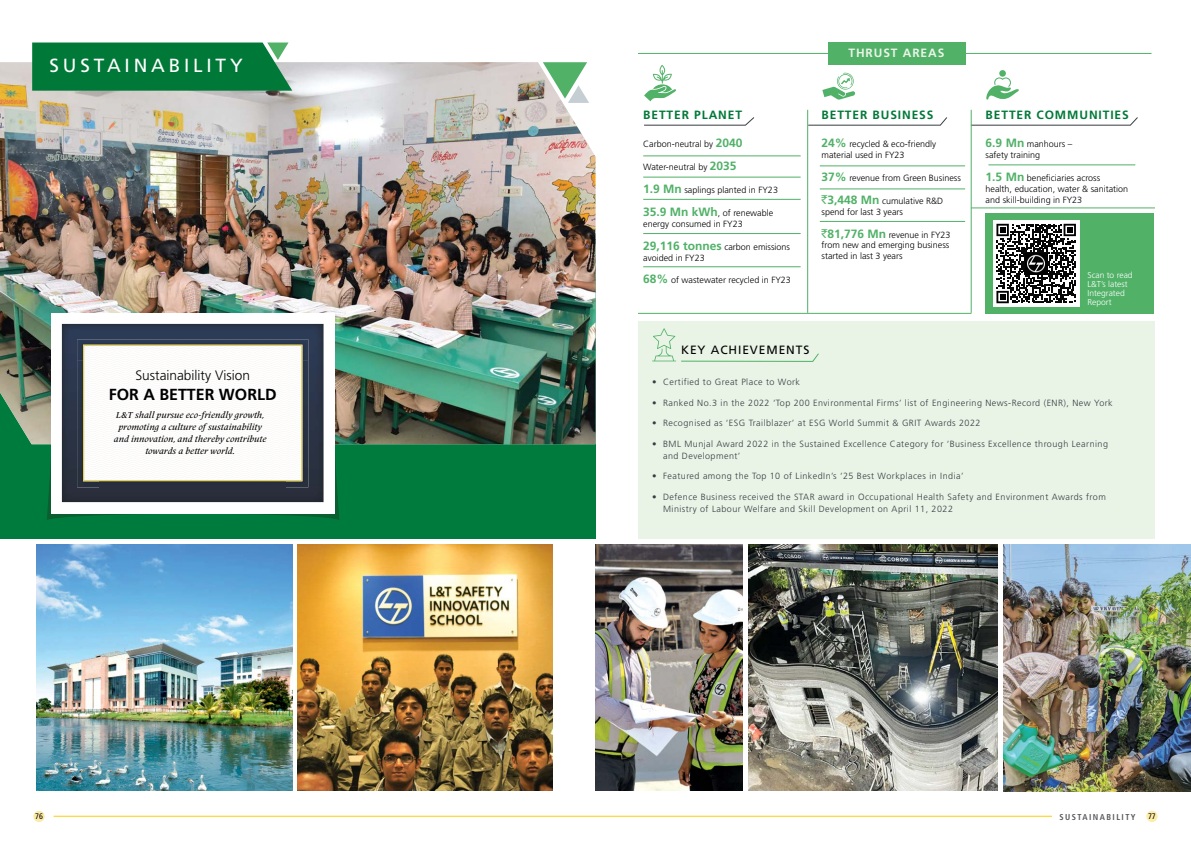
<style>
.page{position:relative;width:1191px;height:842px;background:#fff}
.page>*{position:absolute;margin:0;border:0;box-sizing:border-box;transform-origin:0 0}
.t1{font:19px "Frutiger LT Pro";letter-spacing:.2em;color:#fff}
.t2{font:700 16px "Frutiger LT Pro";color:#000}
.t3{font:300 13.7px "Frutiger LT Pro";color:#000}
.t4{font:700 12px "Frutiger LT Pro";letter-spacing:.075em;color:#007938}
.t5{font:12px "Frutiger LT Pro";letter-spacing:.075em;color:#000}
.t6{font:700 12px "Frutiger LT Pro";letter-spacing:.075em;color:#e9f4e7}
.t7{font:300 9px/12px "Frutiger LT Pro";letter-spacing:.05em;color:#373d42}
.t8{font:300 9px/10.8px "Frutiger LT Pro";color:#000}
.t9{font:italic 500 9px/12px "Frutiger Serif LT Pro";color:#000;text-align:center}
.t10{font:300 8.5px/9px "Frutiger LT Pro";color:#fff}
.t11{font:700 condensed 8.5px "Frutiger LT Pro";letter-spacing:.17em;color:#58595b}
.t12{font:condensed 8px "Frutiger LT Pro";color:#000}
.s1{font-weight:700;font-size:12px;color:#50b167}
.s2{font-family:"Rupee Foradian";font-weight:400;font-size:12px;color:#50b167}
</style>
<div class="page">
<div style="left:33px;top:811px;width:12px;height:11px;background:#fbeaa9;border-radius:50%"></div>
<div style="left:1146px;top:811px;width:11px;height:11px;background:#feeda8;border-radius:50%"></div>
<div style="left:0;top:240px;width:595px;height:299px;background:#007b3e"></div>
<img style="left:0;top:62px;width:595px;height:382px">
<svg style="left:543px;top:62px;width:46px;height:41px"></svg>
<svg style="left:32px;top:43px;width:260px;height:48px;background:#0c7e40"></svg>
<div style="left:828px;top:43px;width:138px;height:22px;background:#50b167"></div>
<svg style="left:644px;top:117px;width:110px;height:9px"></svg>
<svg style="left:808px;top:117px;width:139px;height:9px"></svg>
<svg style="left:970px;top:117px;width:168px;height:9px"></svg>
<svg style="left:644px;top:65px;width:32px;height:36px"></svg>
<svg style="left:822px;top:73px;width:33px;height:27px"></svg>
<svg style="left:986px;top:70px;width:33px;height:30px"></svg>
<hr style="left:638px;top:313px;width:333px;height:1px;background:#50b167">
<hr style="left:807px;top:110px;width:1px;height:203px;background:#50b167">
<hr style="left:971px;top:110px;width:1px;height:203px;background:#50b167">
<hr style="left:643px;top:156px;width:157px;height:1px;background:#50b167">
<hr style="left:819px;top:166px;width:146px;height:1px;background:#50b167">
<hr style="left:988px;top:165px;width:147px;height:1px;background:#50b167">
<hr style="left:819px;top:189px;width:146px;height:1px;background:#50b167">
<hr style="left:819px;top:221px;width:146px;height:1px;background:#50b167">
<hr style="left:643px;top:177px;width:157px;height:1px;background:#50b167">
<hr style="left:643px;top:199px;width:157px;height:1px;background:#50b167">
<hr style="left:643px;top:233px;width:157px;height:1px;background:#50b167">
<hr style="left:643px;top:266px;width:157px;height:1px;background:#50b167">
<hr style="left:638px;top:53px;width:190px;height:1px;background:#50b167">
<hr style="left:965px;top:53px;width:186px;height:1px;background:#50b167">
<div style="left:638px;top:321px;width:516px;height:218px;background:#e9f4e7"></div>
<div style="left:985px;top:213px;width:169px;height:101px;background:#50b167"></div>
<svg style="left:652px;top:328px;width:167px;height:34px"></svg>
<img style="left:595px;top:545px;width:147px;height:246px">
<img style="left:748px;top:545px;width:249px;height:246px">
<img style="left:1003px;top:545px;width:188px;height:246px">
<hr style="left:54px;top:816px;width:998px;height:1px;background:#ffcb05">
<div style="left:993px;top:220px;width:86px;height:87px;background:#fff"></div>
<svg style="left:996px;top:224px;width:80px;height:79px"></svg>
<img style="left:1024px;top:252px;width:23px;height:23px">
<div style="left:51px;top:313px;width:283px;height:200px;background:#fff"></div>
<img style="left:62px;top:324px;width:261px;height:21px">
<img style="left:77px;top:339px;width:231px;height:6px">
<svg style="left:47px;top:345px;width:292px;height:175px"></svg>
<hr style="left:971px;top:208px;width:184px;height:1px;background:#50b167">
<img style="left:37px;top:545px;width:255px;height:246px">
<img style="left:298px;top:545px;width:255px;height:246px">
<h1 class="t1" style="left:50px;top:54px;width:194px">SUSTAINABILITY</h1>
<h3 class="t3" style="left:135px;top:367px;width:116px">Sustainability Vision</h3>
<h2 class="t2" style="left:109px;top:385px;width:170px">FOR A BETTER WORLD</h2>
<p class="t9" style="left:114px;top:409px;width:154px">L&amp;T shall pursue eco-friendly growth, promoting a culture of sustainability and innovation, and thereby contribute towards a better world.</p>
<h3 class="t6" style="left:848px;top:46px;width:97px">THRUST AREAS</h3>
<h3 class="t4" style="left:643px;top:108px;width:100px">BETTER PLANET</h3>
<h3 class="t4" style="left:821px;top:108px;width:113px">BETTER BUSINESS</h3>
<h3 class="t4" style="left:985px;top:108px;width:145px">BETTER COMMUNITIES</h3>
<p class="t8" style="left:643px;top:139px;width:101px">Carbon-neutral by <span class="s1">2040</span></p>
<p class="t8" style="left:643px;top:162px;width:95px">Water-neutral by <span class="s1">2035</span></p>
<p class="t8" style="left:643px;top:185px;width:136px"><span class="s1">1.9 Mn</span> saplings planted in FY23</p>
<p class="t8" style="left:643px;top:208px;width:132px"><span class="s1">35.9 Mn kWh</span>, of renewable energy consumed in FY23</p>
<p class="t8" style="left:643px;top:241px;width:148px"><span class="s1">29,116 tonnes</span> carbon emissions avoided in FY23</p>
<p class="t8" style="left:643px;top:275px;width:149px"><span class="s1">68%</span> of wastewater recycled in FY23</p>
<p class="t8" style="left:821px;top:139px;width:116px"><span class="s1">24%</span> recycled &amp; eco-friendly material used in FY23</p>
<p class="t8" style="left:821px;top:173px;width:141px"><span class="s1">37%</span> revenue from Green Business</p>
<p class="t8" style="left:821px;top:195px;width:123px"><span class="s2">`</span><span class="s1">3,448 Mn</span> cumulative R&amp;D spend for last 3 years</p>
<p class="t8" style="left:821px;top:229px;width:131px"><span class="s2">`</span><span class="s1">81,776 Mn</span> revenue in FY23 from new and emerging business started in last 3 years</p>
<p class="t8" style="left:985px;top:139px;width:88px"><span class="s1">6.9 Mn</span> manhours – safety training</p>
<p class="t8" style="left:985px;top:173px;width:144px"><span class="s1">1.5 Mn</span> beneficiaries across health, education, water &amp; sanitation and skill-building in FY23</p>
<p class="t10" style="left:1087px;top:270px;width:47px">Scan to read<br>L&amp;T’s latest<br>Integrated<br>Report</p>
<h3 class="t5" style="left:681px;top:343px;width:130px">KEY ACHIEVEMENTS</h3>
<p class="t7" style="left:652px;top:376px;width:149px">• Certified to Great Place to Work</p>
<p class="t7" style="left:652px;top:396px;width:462px">• Ranked No.3 in the 2022 ‘Top 200 Environmental Firms’ list of Engineering News-Record (ENR), New York</p>
<p class="t7" style="left:652px;top:417px;width:330px">• Recognised as ‘ESG Trailblazer’ at ESG World Summit &amp; GRIT Awards 2022</p>
<p class="t7" style="left:663px;top:437px;width:446px;text-indent:-11px">• BML Munjal Award 2022 in the Sustained Excellence Category for ‘Business Excellence through Learning and Development’</p>
<p class="t7" style="left:652px;top:470px;width:313px">• Featured among the Top 10 of LinkedIn’s ‘25 Best Workplaces in India’</p>
<p class="t7" style="left:663px;top:490px;width:444px;text-indent:-11px">• Defence Business received the STAR award in Occupational Health Safety and Environment Awards from<br>Ministry of Labour Welfare and Skill Development on April 11, 2022</p>
<p class="t11" style="left:1059px;top:812px;width:78px">SUSTAINABILITY</p>
<p class="t12" style="left:35px;top:812px;width:9px">76</p>
<p class="t12" style="left:1148px;top:812px;width:9px">77</p>
</div>
